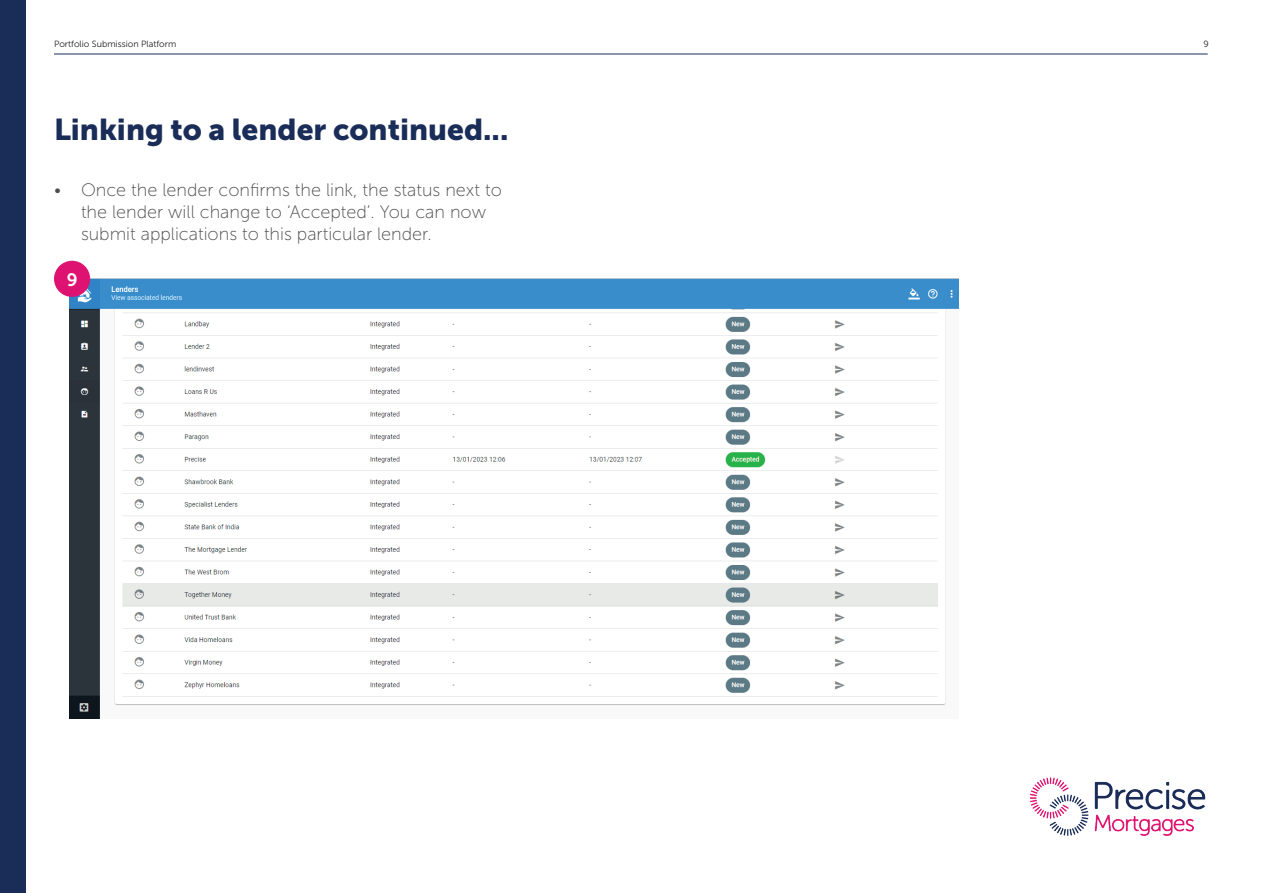
<style>
.page{position:relative;width:1263px;height:893px;background:#fff}
.page>*{position:absolute;margin:0;border:0;box-sizing:border-box;transform-origin:0 0}
.t1{font:30px "Museo Sans 900";color:#1a2d58}
.t2{font:18px/21.6px "Museo Sans 100";color:#4b4c4d}
.t3{font:18px "Museo Sans 700";color:#fff}
.t4{font:9px "Museo Sans 300";color:#231f20}
</style>
<div class="page">
<img style="left:1029px;top:777px;width:177px;height:59px">
<hr style="left:54px;top:54px;width:1154px;height:1px;background:#1a2d58">
<div style="left:0;top:0;width:26px;height:893px;background:#1a2d58"></div>
<img style="left:69px;top:279px;width:890px;height:440px">
<div style="left:54px;top:261px;width:36px;height:36px;background:#de1271;border-radius:50%"></div>
<p class="t4" style="left:54px;top:39px;width:124px">Portfolio Submission Platform</p>
<p class="t4" style="left:1203px;top:39px;width:7px">9</p>
<h1 class="t1" style="left:54px;top:113px;width:456px">Linking to a lender continued...</h1>
<p class="t2" style="left:81px;top:180px;width:422px;text-indent:-27px">• Once the lender confirms the link, the status next to the lender will change to ‘Accepted’. You can now submit applications to this particular lender.</p>
<p class="t3" style="left:67px;top:269px;width:12px">9</p>
</div>
